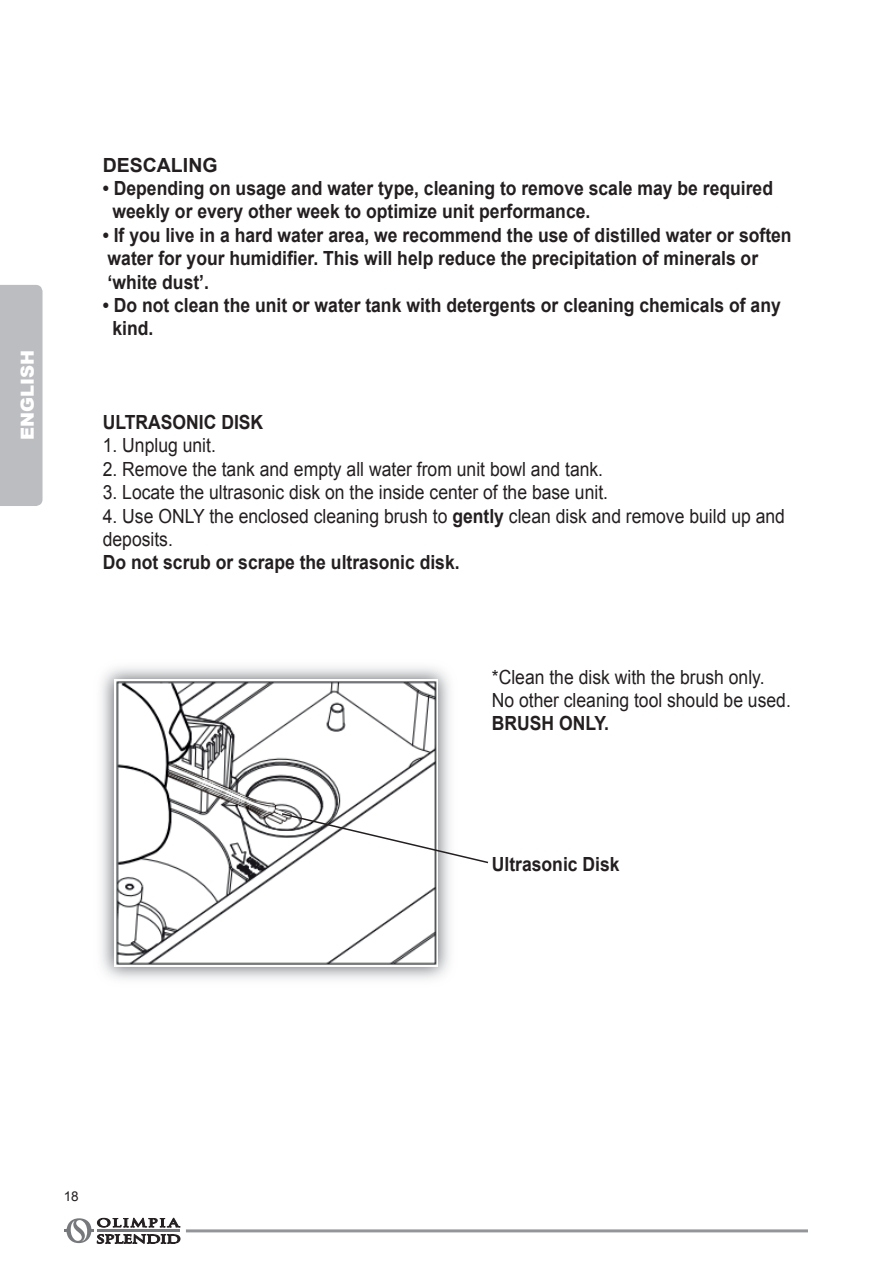
<style>
.page{position:relative;width:893px;height:1263px;background:#fff}
.page>*{position:absolute;margin:0;border:0;box-sizing:border-box;transform-origin:0 0}
.CORPO_TESTO{font:700 19.5px/23.4px "Arial";color:#231f20;scale:.9 1}
.CORPO_TESTO-2{font:19.5px/23.4px "Arial";color:#231f20;scale:.9 1}
.CORPO_TESTO-3{font:700 19.5px "Arial";color:#231f20}
.t1{font:900 18px "Arial";color:#fff}
.t2{font:13.5px "Arial";color:#231f20}
.s1{font-weight:700}
</style>
<div class="page">
<hr style="left:186px;top:1229px;width:622px;height:3px;background:#939598">
<svg style="left:64px;top:1218px;width:116px;height:25px"></svg>
<hr style="left:97px;top:1229px;width:83px;height:3px;background:#76787b">
<div style="left:0;top:285px;width:43px;height:221px;background:#bcbdc0"></div>
<img style="left:116px;top:681px;width:321px;height:284px">
<svg style="left:280px;top:812px;width:208px;height:52px"></svg>
<p class="t1" style="left:14px;top:440px;width:91px;rotate:-90deg">ENGLISH</p>
<p class="CORPO_TESTO-3" style="left:103px;top:152px;width:116px">DESCALING</p>
<p class="CORPO_TESTO" style="left:103px;top:177px;width:746px">• Depending on usage and water type, cleaning to remove scale may be required</p>
<p class="CORPO_TESTO" style="left:112px;top:200px;width:533px">weekly or every other week to optimize unit performance.</p>
<p class="CORPO_TESTO" style="left:103px;top:224px;width:767px">• If you live in a hard water area, we recommend the use of distilled water or soften water for your humidifier. This will help reduce the precipitation of minerals or</p>
<p class="CORPO_TESTO" style="left:108px;top:271px;width:114px">‘white dust’.</p>
<p class="CORPO_TESTO" style="left:112px;top:294px;width:744px;text-indent:-10px">• Do not clean the unit or water tank with detergents or cleaning chemicals of any kind.</p>
<p class="CORPO_TESTO" style="left:103px;top:411px;width:180px">ULTRASONIC DISK</p>
<p class="CORPO_TESTO-2" style="left:103px;top:434px;width:127px">1. Unplug unit.</p>
<p class="CORPO_TESTO-2" style="left:103px;top:457px;width:558px">2. Remove the tank and empty all water from unit bowl and tank.</p>
<p class="CORPO_TESTO-2" style="left:103px;top:481px;width:563px">3. Locate the ultrasonic disk on the inside center of the base unit.</p>
<p class="CORPO_TESTO-2" style="left:103px;top:504px;width:760px">4. Use ONLY the enclosed cleaning brush to <span class="s1">gently</span> clean disk and remove build up and deposits.</p>
<p class="CORPO_TESTO" style="left:103px;top:551px;width:398px">Do not scrub or scrape the ultrasonic disk.</p>
<p class="CORPO_TESTO-2" style="left:492px;top:665px;width:305px">*Clean the disk with the brush only.</p>
<p class="CORPO_TESTO-2" style="left:492px;top:689px;width:334px">No other cleaning tool should be used.</p>
<p class="CORPO_TESTO" style="left:492px;top:712px;width:132px">BRUSH ONLY.</p>
<p class="CORPO_TESTO" style="left:492px;top:853px;width:143px">Ultrasonic Disk</p>
<p class="t2" style="left:64px;top:1187px;width:17px">18</p>
</div>
